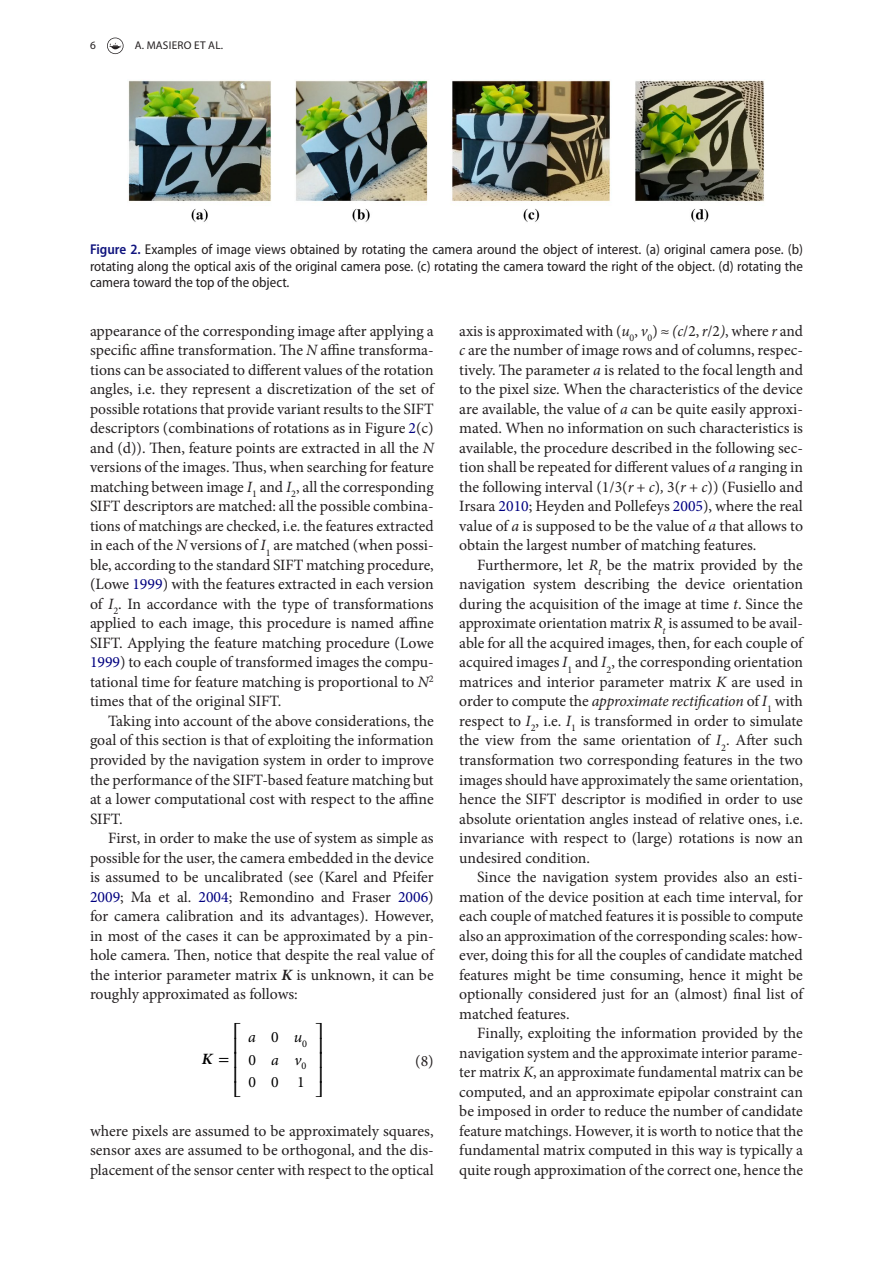
<style>
.page{position:relative;width:893px;height:1263px;background:#fff}
.page>*{position:absolute;margin:0;border:0;box-sizing:border-box;transform-origin:0 0}
.t1{font:15.75px/19.5px "Minion Pro";letter-spacing:-.005em;color:#231f20;text-align:justify}
.t2{font:15.75px/22.4px "Minion Pro";color:#000;text-align:justify}
.t3{font:15.75px/14.5px "STIX Math Extensions";color:#000;text-align:justify}
.t4{font:italic 700 15.75px "Minion Pro";color:#000}
.t5{font:semi-condensed 14.25px/16.5px "Myriad Pro";color:#231f20;text-align:justify}
.t6{font:11.25px "Myriad Pro";letter-spacing:.02em;color:#231f20}
.s1{font-weight:600;color:#10147e}
.s2{font-style:italic}
.s3{color:#000080}
.s4{font-weight:700;font-style:italic}
.s5{font-family:"STIX Math";font-weight:400;font-style:normal}
</style>
<div class="page">
<svg style="left:107px;top:38px;width:17px;height:16px"></svg>
<img style="left:128px;top:80px;width:636px;height:142px">
<p class="t6" style="left:90px;top:39px;width:7px">6</p>
<p class="t6" style="left:135px;top:39px;width:90px">A. MAS IERO ET AL.</p>
<p class="t5" style="left:90px;top:241px;width:715px"><span class="s1">Figure 2.</span> Examples of image views obtained by rotating the camera around the object of interest. (a) original camera pose. (b) rotating along the optical axis of the original camera pose. (c) rotating the camera toward the right of the object. (d) rotating the camera toward the top of the object.</p>
<p class="t1" style="left:90px;top:321px;width:345px">appearance of the corresponding image after applying a specific affine transformation. The <span class="s2">N</span> affine transforma&shy;tions can be associated to different values of the rotation angles, i.e. they represent a discretization of the set of possible rotations that provide variant results to the SIFT descriptors (combinations of rotations as in Figure <span class="s3">2</span>(c) and (d)). Then, feature points are extracted in all the <span class="s2">N </span>versions of the images. Thus, when searching for feature matching between image <span class="s2">I</span><sub>1</sub> and <span class="s2">I</span><sub>2</sub>, all the corresponding SIFT descriptors are matched: all the possible combina&shy;tions of matchings are checked, i.e. the features extracted in each of the <span class="s2">N</span> versions of <span class="s2">I</span><sub>1</sub> are matched (when possi&shy;ble, according to the standard SIFT matching procedure, (Lowe <span class="s3">1999</span>) with the features extracted in each version of <span class="s2">I</span><sub>2</sub>. In accordance with the type of transformations applied to each image, this procedure is named affine SIFT. Applying the feature matching procedure (Lowe <span class="s3">1999</span>) to each couple of transformed images the compu&shy;tational time for feature matching is proportional to <span class="s2">N</span><sup>2 </sup>times that of the original SIFT.</p>
<p class="t1" style="left:90px;top:711px;width:345px;text-indent:18px">Taking into account of the above considerations, the goal of this section is that of exploiting the information provided by the navigation system in order to improve the performance of the SIFT-based feature matching but at a lower computational cost with respect to the affine SIFT.</p>
<p class="t1" style="left:90px;top:828px;width:345px;text-indent:18px">First, in order to make the use of system as simple as possible for the user, the camera embedded in the device is assumed to be uncalibrated (see (Karel and Pfeifer <span class="s3">2009</span>; Ma et al. <span class="s3">2004</span>; Remondino and Fraser <span class="s3">2006</span>) for camera calibration and its advantages). However, in most of the cases it can be approximated by a pin&shy;hole camera. Then, notice that despite the real value of the interior parameter matrix <span class="s4">K</span> is unknown, it can be roughly approximated as follows:</p>
<p class="t2" style="left:248px;top:1027px;width:60px"><span class="s2">a</span>0<span class="s2">u</span><sub>0<br></sub>0<span class="s2">av</span><sub>0<br></sub>001</p>
<p class="t3" style="left:315px;top:1025px;width:9px">⎤ ⎥ ⎥ ⎥</p>
<p class="t3" style="left:234px;top:1025px;width:9px">⎡ ⎢ ⎢ ⎢</p>
<p class="t3" style="left:234px;top:1080px;width:9px">⎣</p>
<p class="t4" style="left:202px;top:1049px;width:29px">K <span class="s5">=</span></p>
<p class="t1" style="left:415px;top:1051px;width:20px">(8)</p>
<p class="t3" style="left:315px;top:1080px;width:9px">⎦</p>
<p class="t1" style="left:90px;top:1121px;width:345px">where pixels are assumed to be approximately squares, sensor axes are assumed to be orthogonal, and the dis&shy;placement of the sensor center with respect to the optical</p>
<p class="t1" style="left:459px;top:321px;width:345px">axis is approximated with (<span class="s2">u</span><sub>0</sub>, <span class="s2">v</span><sub>0</sub>) ≈ <span class="s2">(c</span>/2, <span class="s2">r</span>/2<span class="s2">)</span>, where <span class="s2">r</span> and <span class="s2">c</span> are the number of image rows and of columns, respec&shy;tively. The parameter <span class="s2">a</span> is related to the focal length and to the pixel size. When the characteristics of the device are available, the value of <span class="s2">a</span> can be quite easily approxi&shy;mated. When no information on such characteristics is available, the procedure described in the following sec&shy;tion shall be repeated for different values of <span class="s2">a</span> ranging in the following interval (1/3(<span class="s2">r</span> + <span class="s2">c</span>)<span class="s2">,</span> 3(<span class="s2">r</span> + <span class="s2">c</span>)) (Fusiello and Irsara <span class="s3">2010</span>; Heyden and Pollefeys <span class="s3">2005</span>), where the real value of <span class="s2">a</span> is supposed to be the value of <span class="s2">a</span> that allows to obtain the largest number of matching features.</p>
<p class="t1" style="left:459px;top:555px;width:345px;text-indent:18px">Furthermore, let <span class="s2">R</span><sub>t</sub> be the matrix provided by the navigation system describing the device orientation during the acquisition of the image at time <span class="s2">t</span>. Since the approximate orientation matrix <span class="s2">R</span><sub>t</sub> is assumed to be avail&shy;able for all the acquired images, then, for each couple of acquired images <span class="s2">I</span><sub>1</sub> and <span class="s2">I</span><sub>2</sub>, the corresponding orientation matrices and interior parameter matrix <span class="s2">K</span> are used in order to compute the <span class="s2">approximate rectification</span> of <span class="s2">I</span><sub>1</sub> with respect to <span class="s2">I</span><sub>2</sub>, i.e. <span class="s2">I</span><sub>1</sub> is transformed in order to simulate the view from the same orientation of <span class="s2">I</span><sub>2</sub>. After such transformation two corresponding features in the two images should have approximately the same orientation, hence the SIFT descriptor is modified in order to use absolute orientation angles instead of relative ones, i.e. invariance with respect to (large) rotations is now an undesired condition.</p>
<p class="t1" style="left:459px;top:867px;width:345px;text-indent:18px">Since the navigation system provides also an esti&shy;mation of the device position at each time interval, for each couple of matched features it is possible to compute also an approximation of the corresponding scales: how&shy;ever, doing this for all the couples of candidate matched features might be time consuming, hence it might be optionally considered just for an (almost) final list of matched features.</p>
<p class="t1" style="left:459px;top:1023px;width:345px;text-indent:18px">Finally, exploiting the information provided by the navigation system and the approximate interior parame&shy;ter matrix <span class="s2">K</span>, an approximate fundamental matrix can be computed, and an approximate epipolar constraint can be imposed in order to reduce the number of candidate feature matchings. However, it is worth to notice that the fundamental matrix computed in this way is typically a quite rough approximation of the correct one, hence the</p>
</div>
